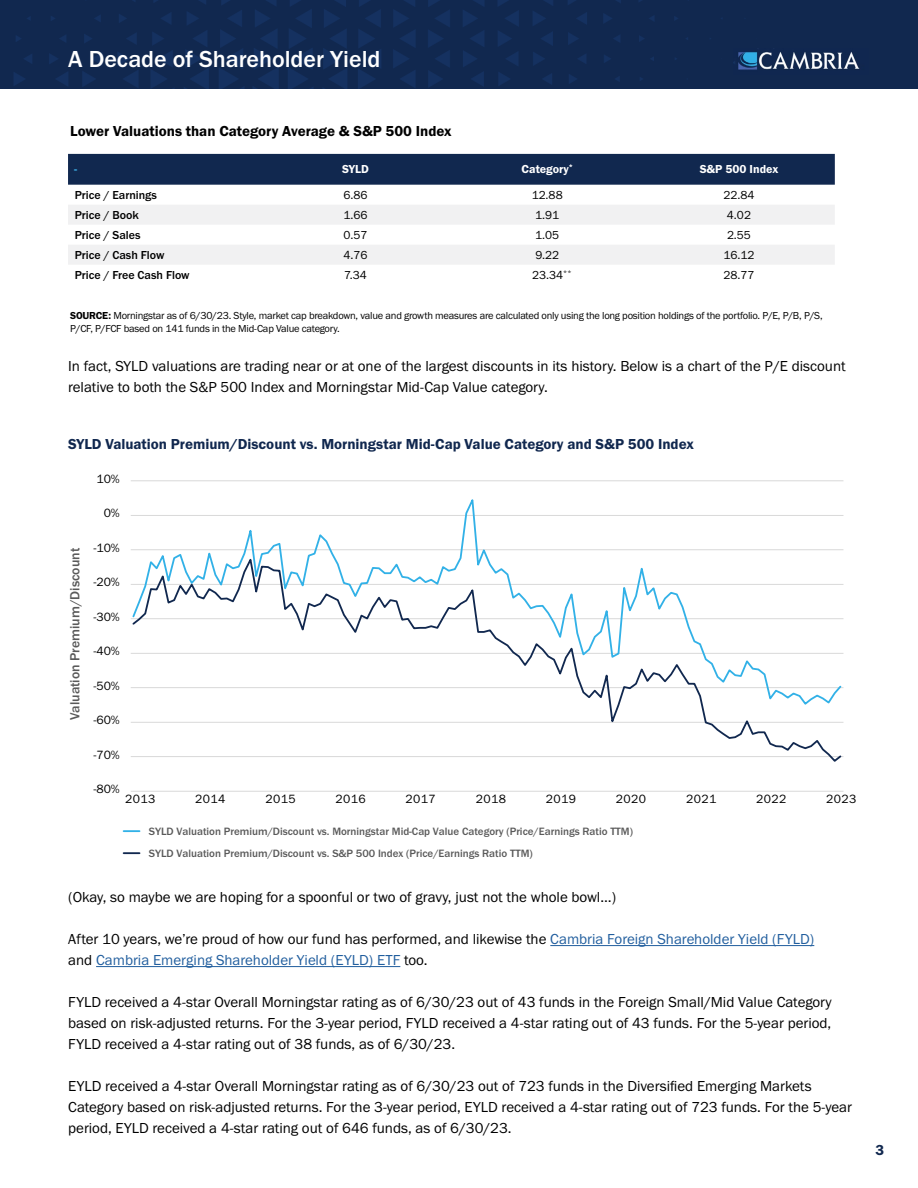
<style>
.page{position:relative;width:918px;height:1188px;background:#fff}
.page>*{position:absolute;margin:0;border:0;box-sizing:border-box;transform-origin:0 0}
.t1{font:500 24px "Franklin Gothic URW";color:#fff}
.t2{font:15px/21px "Franklin Gothic URW Boo";color:#000}
.t3{font:15px/21px "Franklin Gothic URW Boo";color:#215e9e}
.t4{font:15px "Franklin Gothic URW Dem";color:#11284f}
.t5{font:15px "Franklin Gothic URW Dem";color:#000}
.t6{font:500 13.8px "Franklin Gothic URW";color:#595959}
.t7{font:12.45px "Franklin Gothic URW Boo";letter-spacing:.03em;color:#000}
.t8{font:500 12px "Franklin Gothic URW";color:#000}
.t9{font:12px "Franklin Gothic URW Boo";color:#000}
.t10{font:12px "Franklin Gothic URW Dem";color:#fff}
.t11{font:12px "Franklin Gothic URW Dem";color:#3fb1e8}
.t12{font:500 10.95px/22px "Franklin Gothic URW";color:#595959}
.t13{font:10.5px/12.6px "Franklin Gothic URW Boo";letter-spacing:-.02em;color:#000}
.s1{font-family:"Franklin Gothic URW Dem"}
.s2{color:#000}
</style>
<div class="page">
<img style="left:0;top:0;width:918px;height:88px">
<img style="left:733px;top:48px;width:136px;height:27px">
<div style="left:68px;top:154px;width:767px;height:31px;background:#11284f"></div>
<svg style="left:68px;top:205px;width:767px;height:59px;fill:#f1f1f2"></svg>
<hr style="left:550px;top:945px;width:264px;height:1px;background:#215e9e">
<hr style="left:96px;top:966px;width:304px;height:1px;background:#215e9e">
<hr style="left:131px;top:791px;width:712px;height:1px;background:#d9d9d9">
<hr style="left:131px;top:481px;width:712px;height:1px;background:#d9d9d9">
<svg style="left:131px;top:499px;width:712px;height:55px"></svg>
<svg style="left:131px;top:554px;width:712px;height:208px"></svg>
<svg style="left:124px;top:830px;width:16px;height:2px"></svg>
<svg style="left:124px;top:852px;width:16px;height:2px"></svg>
<h1 class="t1" style="left:68px;top:44px;width:314px">A Decade of Shareholder Yield</h1>
<p class="t5" style="left:70px;top:121px;width:383px">Lower Valuations than Category Average &amp; S&amp;P 500 Index</p>
<p class="t11" style="left:74px;top:162px;width:5px">-</p>
<p class="t10" style="left:342px;top:162px;width:28px">SYLD</p>
<p class="t10" style="left:522px;top:162px;width:53px">Category<sup>*</sup></p>
<p class="t10" style="left:700px;top:162px;width:80px">S&amp;P 500 Index</p>
<p class="t8" style="left:75px;top:187px;width:84px">Price / Earnings</p>
<p class="t9" style="left:344px;top:187px;width:26px">6.86</p>
<p class="t9" style="left:532px;top:187px;width:32px">12.88</p>
<p class="t9" style="left:724px;top:187px;width:32px">22.84</p>
<p class="t8" style="left:75px;top:207px;width:66px">Price / Book</p>
<p class="t9" style="left:344px;top:207px;width:26px">1.66</p>
<p class="t9" style="left:535px;top:207px;width:26px">1.91</p>
<p class="t9" style="left:727px;top:207px;width:26px">4.02</p>
<p class="t8" style="left:75px;top:227px;width:67px">Price / Sales</p>
<p class="t9" style="left:344px;top:227px;width:25px">0.57</p>
<p class="t9" style="left:535px;top:227px;width:26px">1.05</p>
<p class="t9" style="left:727px;top:227px;width:25px">2.55</p>
<p class="t8" style="left:75px;top:247px;width:91px">Price / Cash Flow</p>
<p class="t9" style="left:344px;top:247px;width:26px">4.76</p>
<p class="t9" style="left:535px;top:247px;width:25px">9.22</p>
<p class="t9" style="left:723px;top:247px;width:33px">16.12</p>
<p class="t8" style="left:75px;top:267px;width:116px">Price / Free Cash Flow</p>
<p class="t9" style="left:344px;top:267px;width:24px">7.34</p>
<p class="t9" style="left:532px;top:267px;width:41px">23.34<sup>**</sup></p>
<p class="t9" style="left:723px;top:267px;width:33px">28.77</p>
<p class="t13" style="left:70px;top:309px;width:754px"><span class="s1">SOURCE:</span> Morningstar as of 6/30/23. Style, market cap breakdown, value and growth measures are calculated only using the long position holdings of the portfolio. P/E, P/B, P/S,<br>P/CF, P/FCF based on 141 funds in the Mid-Cap Value category.</p>
<p class="t2" style="left:68px;top:355px;width:779px">In fact, SYLD valuations are trading near or at one of the largest discounts in its history. Below is a chart of the P/E discount relative to both the S&amp;P 500 Index and Morningstar Mid-Cap Value category.</p>
<p class="t4" style="left:68px;top:435px;width:627px">SYLD Valuation Premium/Discount vs. Morningstar Mid-Cap Value Category and S&amp;P 500 Index</p>
<p class="t7" style="left:97px;top:471px;width:25px">10%</p>
<p class="t6" style="left:66px;top:720px;width:174px;rotate:-90deg">Valuation Premium/Discount</p>
<p class="t7" style="left:104px;top:505px;width:18px">0%</p>
<p class="t7" style="left:93px;top:540px;width:28px">-10%</p>
<p class="t7" style="left:93px;top:574px;width:28px">-20%</p>
<p class="t7" style="left:93px;top:609px;width:28px">-30%</p>
<p class="t7" style="left:93px;top:643px;width:28px">-40%</p>
<p class="t7" style="left:93px;top:678px;width:28px">-50%</p>
<p class="t7" style="left:93px;top:712px;width:28px">-60%</p>
<p class="t7" style="left:93px;top:747px;width:28px">-70%</p>
<p class="t7" style="left:93px;top:781px;width:28px">-80%</p>
<p class="t7" style="left:125px;top:792px;width:32px">2013</p>
<p class="t7" style="left:195px;top:792px;width:32px">2014</p>
<p class="t7" style="left:265px;top:792px;width:32px">2015</p>
<p class="t7" style="left:336px;top:792px;width:32px">2016</p>
<p class="t7" style="left:406px;top:792px;width:32px">2017</p>
<p class="t7" style="left:476px;top:792px;width:32px">2018</p>
<p class="t7" style="left:546px;top:792px;width:32px">2019</p>
<p class="t7" style="left:616px;top:792px;width:32px">2020</p>
<p class="t7" style="left:686px;top:792px;width:32px">2021</p>
<p class="t7" style="left:756px;top:792px;width:32px">2022</p>
<p class="t7" style="left:826px;top:792px;width:32px">2023</p>
<p class="t12" style="left:149px;top:820px;width:486px">SYLD Valuation Premium/Discount vs. Morningstar Mid-Cap Value Category (Price/Earnings Ratio TTM)<br>SYLD Valuation Premium/Discount vs. S&amp;P 500 Index (Price/Earnings Ratio TTM)</p>
<p class="t2" style="left:68px;top:886px;width:549px">(Okay, so maybe we are hoping for a spoonful or two of gravy, just not the whole bowl…)</p>
<p class="t3" style="left:68px;top:928px;width:748px"><span class="s2">After 10 years, we’re proud of how our fund has performed, and likewise the</span> Cambria Foreign Shareholder Yield (FYLD) <span class="s2">and</span> Cambria Emerging Shareholder Yield (EYLD) ETF <span class="s2">too.</span></p>
<p class="t2" style="left:68px;top:991px;width:765px;text-align:justify">FYLD received a 4-star Overall Morningstar rating as of 6/30/23 out of 43 funds in the Foreign Small/Mid Value Category based on risk-adjusted returns. For the 3-year period, FYLD received a 4-star rating out of 43 funds. For the 5-year period, FYLD received a 4-star rating out of 38 funds, as of 6/30/23.</p>
<p class="t2" style="left:68px;top:1075px;width:785px">EYLD received a 4-star Overall Morningstar rating as of 6/30/23 out of 723 funds in the Diversified Emerging Markets<br>Category based on risk-adjusted returns. For the 3-year period, EYLD received a 4-star rating out of 723 funds. For the 5-year period, EYLD received a 4-star rating out of 646 funds, as of 6/30/23.</p>
<p class="t4" style="left:876px;top:1141px;width:10px">3</p>
</div>
